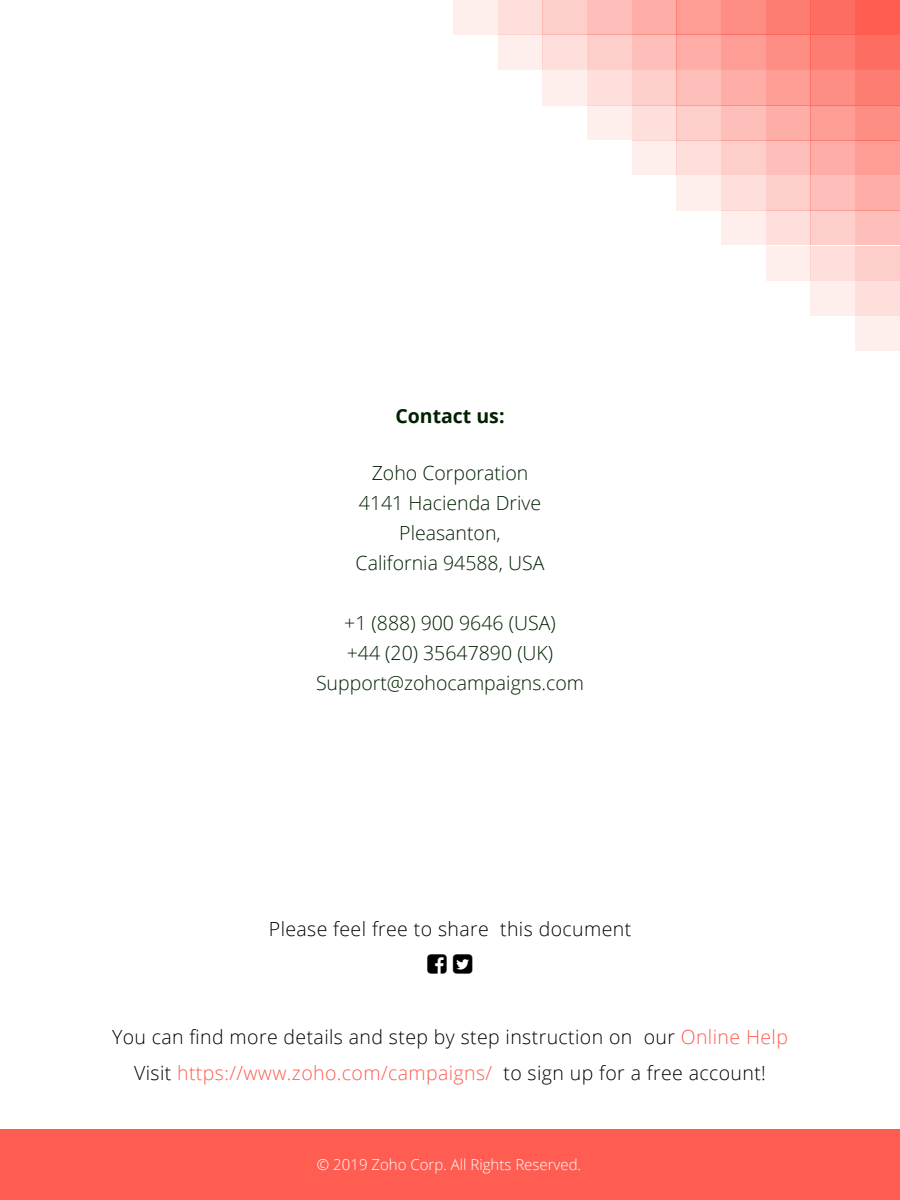
<style>
.page{position:relative;width:900px;height:1200px;background:#fff}
.page>*{position:absolute;margin:0;border:0;box-sizing:border-box;transform-origin:0 0}
.t1{font:300 19.5px "Open Sans";color:#002100}
.content{font:300 19.5px "Open Sans";letter-spacing:.02em;color:#000}
.content-2{font:300 19.5px "Open Sans";letter-spacing:.02em;color:#fe5d50}
.t2{font:700 19.5px "Open Sans";color:#002100}
.t3{font:300 15px "Open Sans";color:#fff}
.s1{color:#fe5d50}
.s2{color:#000}
</style>
<div class="page">
<div style="left:0;top:1130px;width:900px;height:70px;background:#ff5d51"></div>
<div style="left:453px;top:0;width:45px;height:35px;background:#feefed"></div>
<div style="left:498px;top:35px;width:44px;height:35px;background:#feefed"></div>
<div style="left:542px;top:70px;width:45px;height:35px;background:#feefed"></div>
<div style="left:587px;top:105px;width:45px;height:35px;background:#feefed"></div>
<div style="left:632px;top:140px;width:44px;height:35px;background:#feefed"></div>
<div style="left:676px;top:175px;width:45px;height:35px;background:#feefed"></div>
<div style="left:721px;top:210px;width:45px;height:35px;background:#feefed"></div>
<div style="left:766px;top:246px;width:44px;height:34px;background:#feefed"></div>
<div style="left:810px;top:281px;width:45px;height:35px;background:#feefed"></div>
<div style="left:855px;top:316px;width:45px;height:35px;background:#feefed"></div>
<div style="left:498px;top:0;width:44px;height:35px;background:#fedfdc"></div>
<div style="left:542px;top:35px;width:45px;height:35px;background:#fedfdc"></div>
<div style="left:587px;top:70px;width:45px;height:35px;background:#fedfdc"></div>
<div style="left:632px;top:105px;width:44px;height:35px;background:#fedfdc"></div>
<div style="left:676px;top:140px;width:45px;height:35px;background:#fedfdc"></div>
<div style="left:721px;top:175px;width:45px;height:35px;background:#fedfdc"></div>
<div style="left:766px;top:210px;width:44px;height:35px;background:#fedfdc"></div>
<div style="left:810px;top:246px;width:45px;height:34px;background:#fedfdc"></div>
<div style="left:855px;top:281px;width:45px;height:35px;background:#fedfdc"></div>
<div style="left:542px;top:0;width:45px;height:35px;background:#fececa"></div>
<div style="left:587px;top:35px;width:45px;height:35px;background:#fececa"></div>
<div style="left:632px;top:70px;width:44px;height:35px;background:#fececa"></div>
<div style="left:676px;top:105px;width:45px;height:35px;background:#fececa"></div>
<div style="left:721px;top:140px;width:45px;height:35px;background:#fececa"></div>
<div style="left:766px;top:175px;width:44px;height:35px;background:#fececa"></div>
<div style="left:810px;top:210px;width:45px;height:35px;background:#fececa"></div>
<div style="left:855px;top:246px;width:45px;height:34px;background:#fececa"></div>
<div style="left:587px;top:0;width:45px;height:35px;background:#febeb9"></div>
<div style="left:632px;top:35px;width:44px;height:35px;background:#febeb9"></div>
<div style="left:676px;top:70px;width:45px;height:35px;background:#febeb9"></div>
<div style="left:721px;top:105px;width:45px;height:35px;background:#febeb9"></div>
<div style="left:766px;top:140px;width:44px;height:35px;background:#febeb9"></div>
<div style="left:810px;top:175px;width:45px;height:35px;background:#febeb9"></div>
<div style="left:855px;top:210px;width:45px;height:35px;background:#febeb9"></div>
<div style="left:632px;top:0;width:44px;height:35px;background:#feaea7"></div>
<div style="left:676px;top:35px;width:45px;height:35px;background:#feaea7"></div>
<div style="left:721px;top:70px;width:45px;height:35px;background:#feaea7"></div>
<div style="left:766px;top:105px;width:44px;height:35px;background:#feaea7"></div>
<div style="left:810px;top:140px;width:45px;height:35px;background:#feaea7"></div>
<div style="left:855px;top:175px;width:45px;height:35px;background:#feaea7"></div>
<div style="left:676px;top:0;width:45px;height:35px;background:#fe9d96"></div>
<div style="left:721px;top:35px;width:45px;height:35px;background:#fe9d96"></div>
<div style="left:766px;top:70px;width:44px;height:35px;background:#fe9d96"></div>
<div style="left:810px;top:105px;width:45px;height:35px;background:#fe9d96"></div>
<div style="left:855px;top:140px;width:45px;height:35px;background:#fe9d96"></div>
<div style="left:721px;top:0;width:45px;height:35px;background:#fe8d84"></div>
<div style="left:766px;top:35px;width:44px;height:35px;background:#fe8d84"></div>
<div style="left:810px;top:70px;width:45px;height:35px;background:#fe8d84"></div>
<div style="left:855px;top:105px;width:45px;height:35px;background:#fe8d84"></div>
<div style="left:766px;top:0;width:44px;height:35px;background:#fe7d73"></div>
<div style="left:810px;top:35px;width:45px;height:35px;background:#fe7d73"></div>
<div style="left:855px;top:70px;width:45px;height:35px;background:#fe7d73"></div>
<div style="left:810px;top:0;width:45px;height:35px;background:#fe6d61"></div>
<div style="left:855px;top:35px;width:45px;height:35px;background:#fe6d61"></div>
<div style="left:855px;top:0;width:45px;height:35px;background:#fe5d50"></div>
<p class="t2" style="left:395px;top:402px;width:111px">Contact us:</p>
<p class="t1" style="left:372px;top:460px;width:158px">Zoho Corporation</p>
<p class="t1" style="left:359px;top:490px;width:184px">4141 Hacienda Drive</p>
<p class="t1" style="left:399px;top:520px;width:103px">Pleasanton,</p>
<p class="t1" style="left:356px;top:550px;width:190px">California 94588, USA</p>
<p class="t1" style="left:344px;top:610px;width:213px">+1 (888) 900 9646 (USA)</p>
<p class="t1" style="left:347px;top:640px;width:208px">+44 (20) 35647890 (UK)</p>
<p class="t1" style="left:316px;top:670px;width:270px">Support@zohocampaigns.com</p>
<p class="content" style="left:269px;top:916px;width:364px">Please feel free to share this document</p>
<p class="content" style="left:112px;top:1024px;width:677px">You can find more details and step by step instruction on our <span class="s1">Online Help</span></p>
<p class="content-2" style="left:134px;top:1060px;width:633px"><span class="s2">Visit</span> https://www.zoho.com/campaigns/ <span class="s2">to sign up for a free account!</span></p>
<p class="t3" style="left:317px;top:1154px;width:266px">© 2019 Zoho Corp. All Rights Reserved.</p>
</div>
